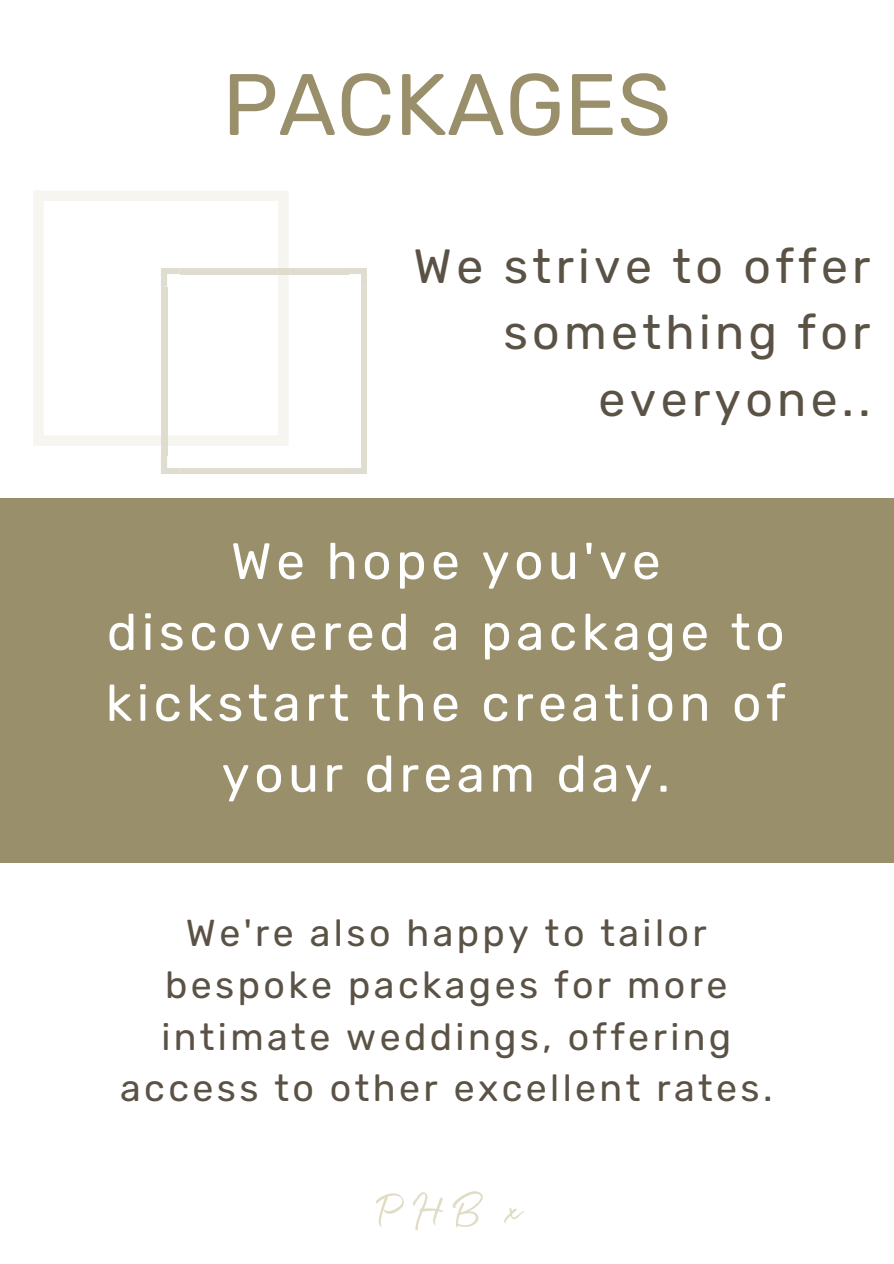
<style>
.page{position:relative;width:894px;height:1264px;background:#fff}
.page>*{position:absolute;margin:0;border:0;box-sizing:border-box;transform-origin:0 0}
.t1{font:87px "Rubik";color:#998f6a}
.t2{font:54.75px "Madelyn Fill";color:#e1dcc6}
.t3{font:51px/70.8px "Rubik";letter-spacing:.09em;color:#fff;text-align:center}
.t4{font:48px/66.3px "Rubik";letter-spacing:.09em;color:#5b5246;text-align:right}
.t5{font:37.5px/51.8px "Rubik";letter-spacing:.09em;color:#5b5246;text-align:center}
</style>
<div class="page">
<div style="left:361px;top:287px;width:6px;height:168px;background:#dfdcd0"></div>
<div style="left:161px;top:287px;width:6px;height:168px;background:#dfdcd0"></div>
<div style="left:180px;top:268px;width:168px;height:6px;background:#dfdcd0"></div>
<div style="left:180px;top:468px;width:168px;height:6px;background:#dfdcd0"></div>
<svg style="left:348px;top:268px;width:19px;height:19px"></svg>
<svg style="left:348px;top:455px;width:19px;height:19px"></svg>
<svg style="left:161px;top:455px;width:19px;height:19px"></svg>
<svg style="left:33px;top:191px;width:255px;height:255px"></svg>
<div style="left:0;top:497px;width:893px;height:365px;background:#998f6a"></div>
<p class="t1" style="left:222px;top:54px;width:450px">PACKAGES</p>
<h2 class="t4" style="left:413px;top:233px;width:458px">We strive to offer something for everyone..</h2>
<h3 class="t3" style="left:106px;top:526px;width:681px">We hope you've discovered a package to kickstart the creation of your dream day.</h3>
<p class="t5" style="left:120px;top:907px;width:653px">We're also happy to tailor bespoke packages for more intimate weddings, offering access to other excellent rates.</p>
<h1 class="t2" style="left:372px;top:1167px;width:151px">PHB x</h1>
</div>
